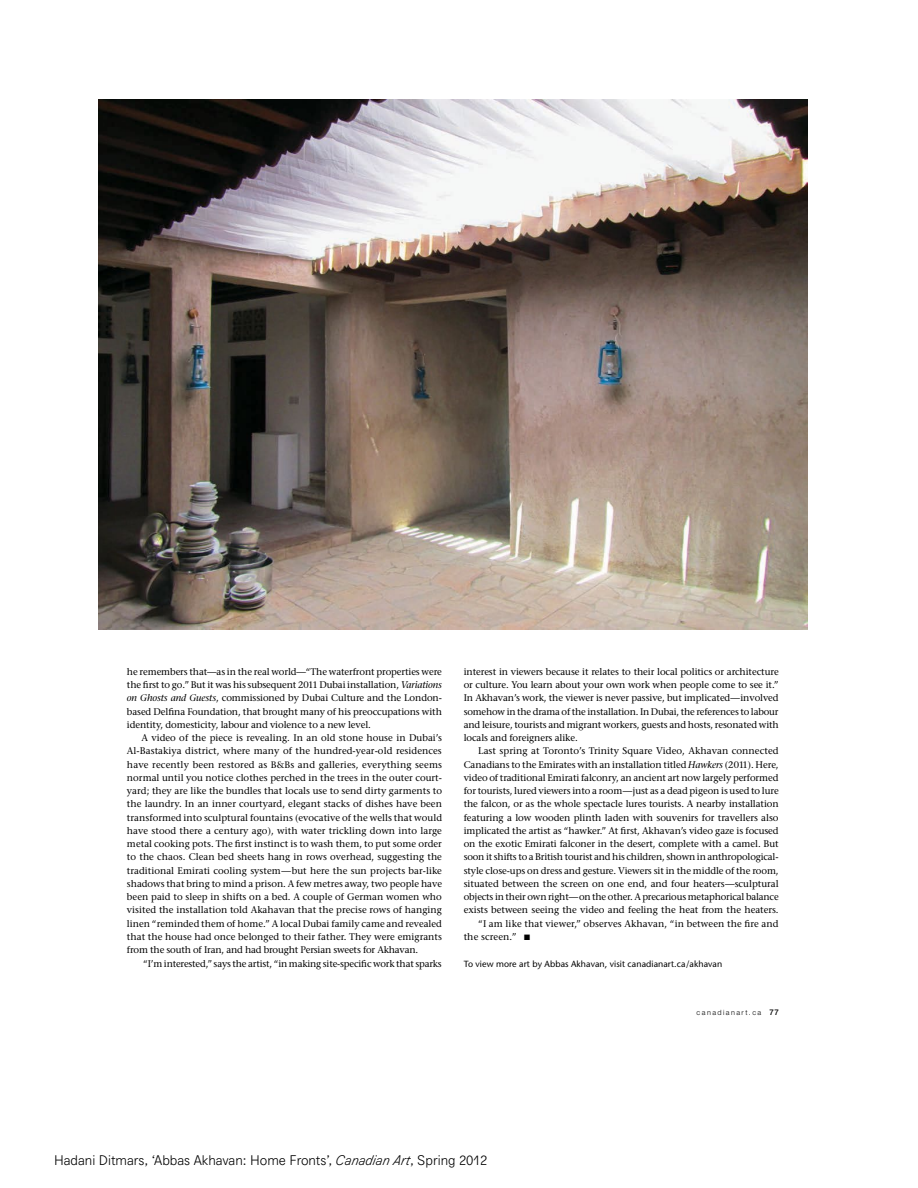
<style>
.page{position:relative;width:918px;height:1188px;background:#fff}
.page>*{position:absolute;margin:0;border:0;box-sizing:border-box;transform-origin:0 0}
.t1{font:300 13.5px "Agipo";color:#000}
.t2{font:9.6px/13.2px "Stone Serif";letter-spacing:-.01em;color:#000;text-align:justify}
.t3{font:9.6px "Stone Serif";letter-spacing:.01em;color:#000}
.t4{font:8.85px "Stone Sans";letter-spacing:.01em;color:#000}
.t5{font:300 7.2px "Helvetica Neue";letter-spacing:.2em;color:#000}
.s1{font-size:9.45px}
.s2{font-style:italic}
.s3{font-weight:500;font-size:7.8px}
</style>
<div class="page">
<img style="left:99px;top:100px;width:708px;height:529px">
<p class="t2" style="left:127px;top:665px;width:317px">he remembers that—as in the real world—“The waterfront properties were the first to go.” But it was his subsequent <span class="s1">2011</span> Dubai installation, <span class="s2">Variations on Ghosts and Guests</span>, commissioned by Dubai Culture and the London&shy;based Delfina Foundation, that brought many of his preoccupations with identity, domesticity, labour and violence to a new level.</p>
<p class="t2" style="left:127px;top:731px;width:317px;text-indent:14px">A video of the piece is revealing. In an old stone house in Dubai’s Al-Bastakiya district, where many of the hundred-year-old residences have recently been restored as <span class="s1">B&amp;B</span>s and galleries, everything seems normal until you notice clothes perched in the trees in the outer court&shy;yard; they are like the bundles that locals use to send dirty garments to the laundry. In an inner courtyard, elegant stacks of dishes have been transformed into sculptural fountains (evocative of the wells that would have stood there a century ago), with water trickling down into large metal cooking pots. The first instinct is to wash them, to put some order to the chaos. Clean bed sheets hang in rows overhead, suggesting the traditional Emirati cooling system—but here the sun projects bar-like shadows that bring to mind a prison. A few metres away, two people have been paid to sleep in shifts on a bed. A couple of German women who visited the installation told Akahavan that the precise rows of hanging linen “reminded them of home.” A local Dubai family came and revealed that the house had once belonged to their father. They were emigrants from the south of Iran, and had brought Persian sweets for Akhavan.</p>
<p class="t2" style="left:143px;top:956px;width:300px">“I’m interested,” says the artist, “in making site-specific work that sparks</p>
<p class="t2" style="left:464px;top:665px;width:317px">interest in viewers because it relates to their local politics or architecture or culture. You learn about your own work when people come to see it.” In Akhavan’s work, the viewer is never passive, but implicated—involved somehow in the drama of the installation. In Dubai, the references to labour and leisure, tourists and migrant workers, guests and hosts, resonated with locals and foreigners alike.</p>
<p class="t2" style="left:478px;top:744px;width:302px">Last spring at Toronto’s Trinity Square Video, Akhavan connected</p>
<p class="t2" style="left:464px;top:758px;width:317px">Canadians to the Emirates with an installation titled <span class="s2">Hawkers</span> (<span class="s1">2011</span>). Here,</p>
<p class="t2" style="left:464px;top:771px;width:316px">video of traditional Emirati falconry, an ancient art now largely performed</p>
<p class="t2" style="left:464px;top:784px;width:317px">for tourists, lured viewers into a room—just as a dead pigeon is used to lure</p>
<p class="t2" style="left:464px;top:797px;width:317px">the falcon, or as the whole spectacle lures tourists. A nearby installation</p>
<p class="t2" style="left:464px;top:811px;width:316px">featuring a low wooden plinth laden with souvenirs for travellers also</p>
<p class="t2" style="left:464px;top:824px;width:316px">implicated the artist as “hawker.” At first, Akhavan’s video gaze is focused</p>
<p class="t2" style="left:464px;top:837px;width:317px">on the exotic Emirati falconer in the desert, complete with a camel. But</p>
<p class="t2" style="left:464px;top:850px;width:316px">soon it shifts to a British tourist and his children, shown in anthropological-</p>
<p class="t2" style="left:464px;top:864px;width:317px">style close-ups on dress and gesture. Viewers sit in the middle of the room,</p>
<p class="t2" style="left:464px;top:877px;width:317px">situated between the screen on one end, and four heaters—sculptural</p>
<p class="t2" style="left:464px;top:890px;width:317px">objects in their own right—on the other. A precarious metaphorical balance</p>
<p class="t2" style="left:464px;top:903px;width:316px">exists between seeing the video and feeling the heat from the heaters.</p>
<p class="t3" style="left:478px;top:918px;width:302px">“I am like that viewer,” observes Akhavan, “in between the fire and</p>
<p class="t3" style="left:464px;top:931px;width:68px">the screen.” ■</p>
<p class="t4" style="left:464px;top:958px;width:260px">To view more art by Abbas Akhavan, visit canadianart.ca/akhavan</p>
<p class="t5" style="left:697px;top:1008px;width:84px">canadianart.ca <span class="s3">77</span></p>
<h1 class="t1" style="left:54px;top:1150px;width:435px">Hadani Ditmars, ‘Abbas Akhavan: Home Fronts’, <span class="s2">Canadian Art</span>, Spring 2012</h1>
</div>
